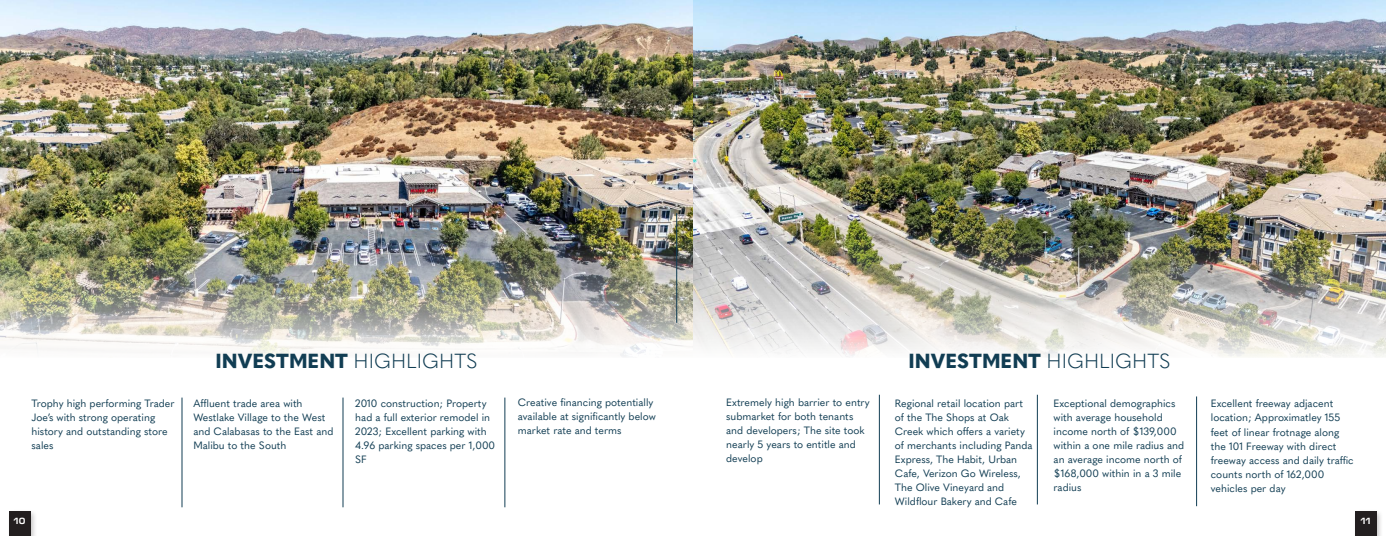
<style>
.page{position:relative;width:1386px;height:536px;background:#fff}
.page>*{position:absolute;margin:0;border:0;box-sizing:border-box;transform-origin:0 0}
.t1{font:800 20.12px "Quasimoda";color:#113d53}
.body_text{font:10.5px/14px "Quasimoda";color:#113d53}
.t2{font:700 8.75px "Transducer";color:#fff}
.s1{font-weight:300}
</style>
<div class="page">
<img style="left:0;top:0;width:1386px;height:357px">
<hr style="left:879px;top:394px;width:1px;height:110px;background:#113d53">
<hr style="left:1196px;top:396px;width:1px;height:110px;background:#113d53">
<div style="left:1353px;top:509px;width:31px;height:27px;background:#231f20;opacity:.25"></div>
<div style="left:1355px;top:511px;width:21px;height:25px;background:#231f20"></div>
<hr style="left:1037px;top:394px;width:1px;height:110px;background:#113d53">
<hr style="left:182px;top:397px;width:1px;height:110px;background:#113d53">
<hr style="left:343px;top:397px;width:1px;height:110px;background:#113d53">
<hr style="left:504px;top:397px;width:1px;height:110px;background:#113d53">
<div style="left:7px;top:509px;width:31px;height:27px;background:#231f20;opacity:.25"></div>
<div style="left:9px;top:511px;width:21px;height:25px;background:#231f20"></div>
<hr style="left:676px;top:213px;width:1px;height:110px;background:#113d53">
<p class="t1" style="left:216px;top:344px;width:263px">INVESTMENT <span class="s1">HIGHLIGHTS</span></p>
<p class="t1" style="left:909px;top:344px;width:263px">INVESTMENT <span class="s1">HIGHLIGHTS</span></p>
<p class="body_text" style="left:32px;top:396px;width:145px">Trophy high performing Trader<br>Joe’s with strong operating history and outstanding store sales</p>
<p class="body_text" style="left:193px;top:395px;width:142px">Affluent trade area with<br>Westlake Village to the West and Calabasas to the East and<br>Malibu to the South</p>
<p class="body_text" style="left:355px;top:395px;width:141px">2010 construction; Property had a full exterior remodel in<br>2023; Excellent parking with<br>4.96 parking spaces per 1,000<br>SF</p>
<p class="body_text" style="left:518px;top:395px;width:140px">Creative financing potentially available at significantly below market rate and terms</p>
<p class="body_text" style="left:726px;top:395px;width:145px">Extremely high barrier to entry submarket for both tenants and developers; The site took nearly 5 years to entitle and develop</p>
<p class="body_text" style="left:895px;top:396px;width:139px">Regional retail location part of the The Shops at Oak<br>Creek which offers a variety of merchants including Panda<br>Express, The Habit, Urban<br>Cafe, Verizon Go Wireless,<br>The Olive Vineyard and<br>Wildflour Bakery and Cafe</p>
<p class="body_text" style="left:1054px;top:395px;width:132px">Exceptional demographics with average household income north of $139,000 within a one mile radius and an average income north of $168,000 within in a 3 mile radius</p>
<p class="body_text" style="left:1211px;top:396px;width:144px">Excellent freeway adjacent location; Approximatley 155 feet of linear frotnage along the 101 Freeway with direct freeway access and daily traffic counts north of 162,000 vehicles per day</p>
<p class="t2" style="left:14px;top:514px;width:13px">10</p>
<p class="t2" style="left:1361px;top:514px;width:11px">11</p>
</div>
